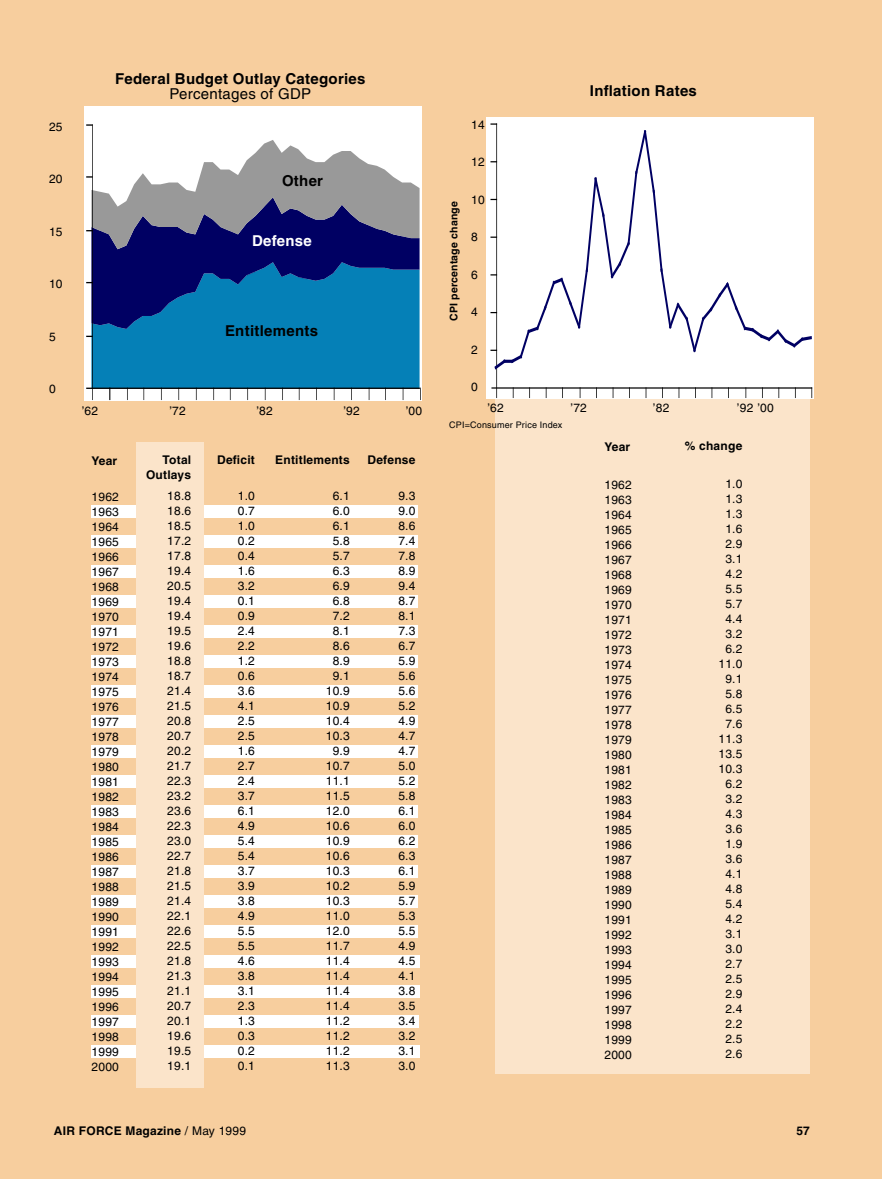
<style>
.page{position:relative;width:882px;height:1179px;background:#f7ce9e}
.page>*{position:absolute;margin:0;border:0;box-sizing:border-box;transform-origin:0 0}
.t1{font:16.65px "Geneva";color:#000;scale:.52 1}
.t2{font:700 15px "Helvetica";letter-spacing:.02em;color:#000}
.t3{font:15px "Helvetica";letter-spacing:.02em;color:#000}
.t4{font:700 15px "Helvetica";letter-spacing:.02em;color:#fff}
.t5{font:14.1px "Geneva";color:#000;scale:.62 1}
.t6{font:12px/15px "Helvetica";letter-spacing:.02em;color:#000;text-align:justify}
.t7{font:700 12px/15px "Helvetica";letter-spacing:.02em;color:#000;text-align:right}
.t8{font:700 10.5px "Helvetica";letter-spacing:.02em;color:#000}
.t9{font:9px "Helvetica";letter-spacing:.02em;color:#000}
.s1{font-family:"Geneva";font-size:16.65px}
.s2{font-weight:400}
</style>
<div class="page">
<div style="left:84px;top:106px;width:338px;height:295px;background:#fff"></div>
<div style="left:91px;top:249px;width:329px;height:13px;background:#000063"></div>
<hr style="left:92px;top:125px;width:1px;height:274px;background:#000">
<svg style="left:87px;top:140px;width:333px;height:109px"></svg>
<svg style="left:87px;top:262px;width:334px;height:137px;background:#1973ac"></svg>
<div style="left:495px;top:125px;width:315px;height:949px;background:#fbe4ca"></div>
<div style="left:486px;top:118px;width:328px;height:281px;background:#fff"></div>
<hr style="left:496px;top:124px;width:1px;height:273px;background:#000">
<hr style="left:492px;top:388px;width:320px;height:1px;background:#000">
<svg style="left:491px;top:124px;width:321px;height:248px"></svg>
<div style="left:92px;top:506px;width:326px;height:12px;background:#fff"></div>
<div style="left:92px;top:536px;width:326px;height:12px;background:#fff"></div>
<div style="left:92px;top:566px;width:326px;height:12px;background:#fff"></div>
<div style="left:92px;top:596px;width:326px;height:12px;background:#fff"></div>
<div style="left:92px;top:626px;width:326px;height:12px;background:#fff"></div>
<div style="left:92px;top:656px;width:326px;height:12px;background:#fff"></div>
<div style="left:92px;top:686px;width:326px;height:12px;background:#fff"></div>
<div style="left:92px;top:716px;width:326px;height:12px;background:#fff"></div>
<div style="left:92px;top:746px;width:326px;height:12px;background:#fff"></div>
<div style="left:92px;top:776px;width:326px;height:12px;background:#fff"></div>
<div style="left:92px;top:806px;width:326px;height:12px;background:#fff"></div>
<div style="left:92px;top:836px;width:326px;height:12px;background:#fff"></div>
<div style="left:92px;top:866px;width:326px;height:12px;background:#fff"></div>
<div style="left:92px;top:896px;width:326px;height:12px;background:#fff"></div>
<div style="left:92px;top:926px;width:326px;height:12px;background:#fff"></div>
<div style="left:92px;top:956px;width:328px;height:12px;background:#fff"></div>
<div style="left:92px;top:986px;width:328px;height:12px;background:#fff"></div>
<div style="left:92px;top:1016px;width:327px;height:12px;background:#fff"></div>
<div style="left:92px;top:1046px;width:328px;height:12px;background:#fff"></div>
<div style="left:136px;top:442px;width:68px;height:646px;background:#fbe4ca"></div>
<p class="t6" style="left:49px;top:119px;width:20px">25<span class="s1">25</span></p>
<h1 class="t1" style="left:55px;top:164px;width:24px">20</h1>
<p class="t6" style="left:49px;top:172px;width:15px">20</p>
<h1 class="t1" style="left:55px;top:218px;width:24px">15</h1>
<p class="t6" style="left:49px;top:224px;width:15px">15</p>
<h1 class="t1" style="left:55px;top:270px;width:24px">10</h1>
<p class="t6" style="left:49px;top:277px;width:15px">10</p>
<p class="t6" style="left:49px;top:329px;width:8px">5</p>
<p class="t2" style="left:115px;top:69px;width:252px">Federal Budget Outlay Categories</p>
<p class="t3" style="left:170px;top:85px;width:143px">Percentages of GDP</p>
<p class="t2" style="left:282px;top:171px;width:43px">Other</p>
<p class="t4" style="left:252px;top:231px;width:61px">Defense</p>
<p class="t2" style="left:225px;top:321px;width:95px">Entitlements</p>
<p class="t6" style="left:49px;top:382px;width:8px">0</p>
<p class="t6" style="left:82px;top:403px;width:18px">’62</p>
<p class="t6" style="left:169px;top:403px;width:18px">’72</p>
<p class="t6" style="left:256px;top:403px;width:18px">’82</p>
<p class="t6" style="left:343px;top:403px;width:18px">’92</p>
<p class="t6" style="left:406px;top:403px;width:18px">’00</p>
<p class="t7" style="left:92px;top:453px;width:27px">Year</p>
<p class="t6" style="left:92px;top:490px;width:29px">1962<br>1963<br>1964<br>1965<br>1966<br>1967<br>1968<br>1969<br>1970<br>1971<br>1972<br>1973<br>1974<br>1975<br>1976<br>1977<br>1978<br>1979<br>1980<br>1981<br>1982<br>1983<br>1984<br>1985<br>1986<br>1987<br>1988<br>1989<br>1990<br>1991<br>1992<br>1993<br>1994<br>1995<br>1996<br>1997<br>1998<br>1999<br>2000</p>
<p class="t7" style="left:146px;top:452px;width:47px">Total<br>Outlays</p>
<p class="t6" style="left:167px;top:488px;width:26px">18.8<br>18.6<br>18.5<br>17.2<br>17.8<br>19.4<br>20.5<br>19.4<br>19.4<br>19.5<br>19.6<br>18.8<br>18.7<br>21.4<br>21.5<br>20.8<br>20.7<br>20.2<br>21.7<br>22.3<br>23.2<br>23.6<br>22.3<br>23.0<br>22.7<br>21.8<br>21.5<br>21.4<br>22.1<br>22.6<br>22.5<br>21.8<br>21.3<br>21.1<br>20.7<br>20.1<br>19.6<br>19.5<br>19.1</p>
<p class="t7" style="left:217px;top:452px;width:39px">Deficit</p>
<p class="t6" style="left:238px;top:488px;width:19px">1.0<br>0.7<br>1.0<br>0.2<br>0.4<br>1.6<br>3.2<br>0.1<br>0.9<br>2.4<br>2.2<br>1.2<br>0.6<br>3.6<br>4.1<br>2.5<br>2.5<br>1.6<br>2.7<br>2.4<br>3.7<br>6.1<br>4.9<br>5.4<br>5.4<br>3.7<br>3.9<br>3.8<br>4.9<br>5.5<br>5.5<br>4.6<br>3.8<br>3.1<br>2.3<br>1.3<br>0.3<br>0.2<br>0.1</p>
<p class="t7" style="left:275px;top:452px;width:76px">Entitlements</p>
<p class="t6" style="left:326px;top:488px;width:26px;text-align:center">6.1<br>6.0<br>6.1<br>5.8<br>5.7<br>6.3<br>6.9<br>6.8<br>7.2<br>8.1<br>8.6<br>8.9<br>9.1<br>10.9<br>10.9<br>10.4<br>10.3<br>9.9<br>10.7<br>11.1<br>11.5<br>12.0<br>10.6<br>10.9<br>10.6<br>10.3<br>10.2<br>10.3<br>11.0<br>12.0<br>11.7<br>11.4<br>11.4<br>11.4<br>11.4<br>11.2<br>11.2<br>11.2<br>11.3</p>
<p class="t7" style="left:368px;top:452px;width:49px">Defense</p>
<p class="t6" style="left:398px;top:488px;width:19px">9.3<br>9.0<br>8.6<br>7.4<br>7.8<br>8.9<br>9.4<br>8.7<br>8.1<br>7.3<br>6.7<br>5.9<br>5.6<br>5.6<br>5.2<br>4.9<br>4.7<br>4.7<br>5.0<br>5.2<br>5.8<br>6.1<br>6.0<br>6.2<br>6.3<br>6.1<br>5.9<br>5.7<br>5.3<br>5.5<br>4.9<br>4.5<br>4.1<br>3.8<br>3.5<br>3.4<br>3.2<br>3.1<br>3.0</p>
<p class="t6" style="left:471px;top:117px;width:15px">14</p>
<p class="t6" style="left:471px;top:154px;width:15px">12</p>
<p class="t6" style="left:471px;top:192px;width:15px">10</p>
<p class="t6" style="left:471px;top:229px;width:8px">8</p>
<p class="t6" style="left:471px;top:267px;width:8px">6</p>
<p class="t6" style="left:471px;top:304px;width:8px">4</p>
<p class="t6" style="left:471px;top:342px;width:8px">2</p>
<p class="t6" style="left:471px;top:379px;width:8px">0</p>
<p class="t5" style="left:454px;top:187px;width:20px">10</p>
<p class="t8" style="left:447px;top:321px;width:121px;rotate:-90deg">CPI percentage change</p>
<p class="t2" style="left:590px;top:82px;width:109px">Inflation Rates</p>
<p class="t6" style="left:487px;top:401px;width:18px">’62</p>
<p class="t6" style="left:570px;top:401px;width:18px">’72</p>
<p class="t6" style="left:653px;top:401px;width:18px">’82</p>
<p class="t6" style="left:737px;top:401px;width:38px">’92 ’00</p>
<p class="t9" style="left:449px;top:420px;width:115px">CPI=Consumer Price Index</p>
<p class="t7" style="left:604px;top:439px;width:27px">Year</p>
<p class="t6" style="left:604px;top:477px;width:29px">1962<br>1963<br>1964<br>1965<br>1966<br>1967<br>1968<br>1969<br>1970<br>1971<br>1972<br>1973<br>1974<br>1975<br>1976<br>1977<br>1978<br>1979<br>1980<br>1981<br>1982<br>1983<br>1984<br>1985<br>1986<br>1987<br>1988<br>1989<br>1990<br>1991<br>1992<br>1993<br>1994<br>1995<br>1996<br>1997<br>1998<br>1999<br>2000</p>
<p class="t7" style="left:685px;top:438px;width:59px">% change</p>
<p class="t6" style="left:718px;top:476px;width:26px;text-align:center">1.0<br>1.3<br>1.3<br>1.6<br>2.9<br>3.1<br>4.2<br>5.5<br>5.7<br>4.4<br>3.2<br>6.2<br>11.0<br>9.1<br>5.8<br>6.5<br>7.6<br>11.3<br>13.5<br>10.3<br>6.2<br>3.2<br>4.3<br>3.6<br>1.9<br>3.6<br>4.1<br>4.8<br>5.4<br>4.2<br>3.1<br>3.0<br>2.7<br>2.5<br>2.9<br>2.4<br>2.2<br>2.5<br>2.6</p>
<p class="t7" style="left:54px;top:1123px;width:194px">AIR FORCE Magazine <span class="s2">/ May 1999</span></p>
<p class="t7" style="left:797px;top:1123px;width:15px">57</p>
</div>
